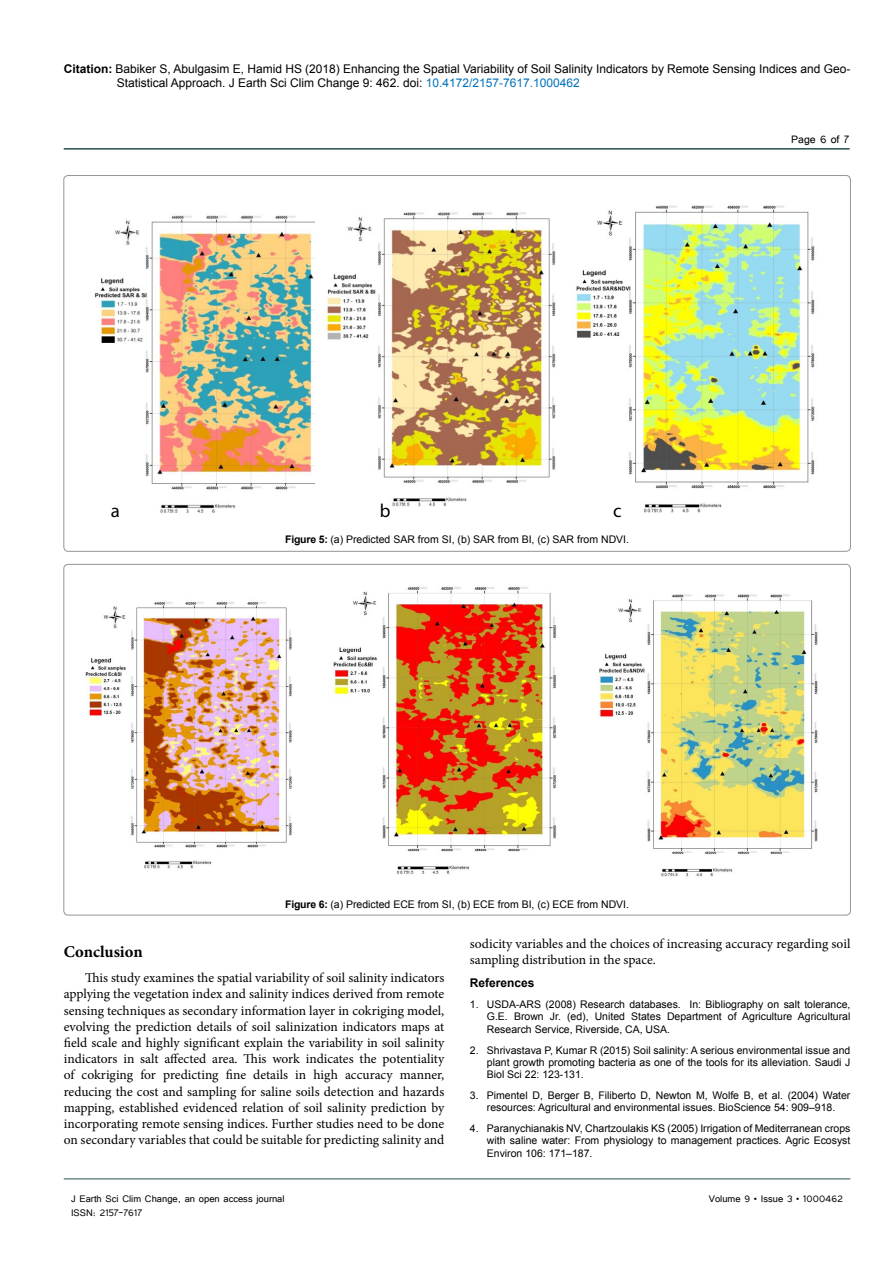
<style>
.page{position:relative;width:893px;height:1263px;background:#fff}
.page>*{position:absolute;margin:0;border:0;box-sizing:border-box;transform-origin:0 0}
.t1{font:18.9px "Myriad Pro";color:#000}
.t2{font:700 16.5px "Minion Pro";color:#000}
.t3{font:13.5px/16.2px "Minion Pro";color:#000;text-align:justify}
.t4{font:13.5px "Tunga";color:#000}
.t5{font:12px/14.4px "Arial";color:#000}
.t6{font:12px "Tunga";color:#000}
.t7{font:700 12px "Arial";color:#000}
.t8{font:10.5px/12.3px "Arial";color:#000;text-align:justify}
.s1{font-weight:700}
.s2{color:#0072bc}
</style>
<div class="page">
<hr style="left:64px;top:148px;width:786px;height:2px;background:#265150">
<hr style="left:64px;top:1179px;width:786px;height:1px;background:#265150">
<img style="left:94px;top:215px;width:221px;height:298px">
<img style="left:326px;top:212px;width:230px;height:295px">
<img style="left:571px;top:205px;width:244px;height:308px">
<img style="left:85px;top:602px;width:207px;height:267px">
<img style="left:333px;top:587px;width:223px;height:287px">
<img style="left:599px;top:594px;width:219px;height:283px">
<p class="t5" style="left:117px;top:61px;width:735px;text-indent:-53px"><span class="s1">Citation:</span> Babiker S, Abulgasim E, Hamid HS (2018) Enhancing the Spatial Variability of Soil Salinity Indicators by Remote Sensing Indices and Geo-<br>Statistical Approach. J Earth Sci Clim Change 9: 462. doi: <span class="s2">10.4172/2157-7617.1000462</span></p>
<h1 class="t1" style="left:111px;top:499px;width:11px">a</h1>
<h1 class="t1" style="left:380px;top:499px;width:12px">b</h1>
<h1 class="t1" style="left:613px;top:499px;width:10px">c</h1>
<p class="t8" style="left:285px;top:533px;width:345px"><span class="s1">Figure 5:</span> (a) Predicted SAR from SI, (b) SAR from BI, (c) SAR from NDVI.</p>
<p class="t8" style="left:285px;top:898px;width:345px"><span class="s1">Figure 6:</span> (a) Predicted ECE from SI, (b) ECE from BI, (c) ECE from NDVI.</p>
<p class="t4" style="left:791px;top:131px;width:59px">Page 6 of 7</p>
<p class="t2" style="left:64px;top:940px;width:81px">Conclusion</p>
<p class="t3" style="left:64px;top:970px;width:382px;text-indent:21px">This study examines the spatial variability of soil salinity indicators applying the vegetation index and salinity indices derived from remote sensing techniques as secondary information layer in cokriging model, evolving the prediction details of soil salinization indicators maps at field scale and highly significant explain the variability in soil salinity indicators in salt affected area. This work indicates the potentiality of cokriging for predicting fine details in high accuracy manner, reducing the cost and sampling for saline soils detection and hazards mapping, established evidenced relation of soil salinity prediction by incorporating remote sensing indices. Further studies need to be done on secondary variables that could be suitable for predicting salinity and</p>
<p class="t3" style="left:470px;top:936px;width:382px">sodicity variables and the choices of increasing accuracy regarding soil sampling distribution in the space.</p>
<p class="t7" style="left:470px;top:975px;width:66px">References</p>
<p class="t8" style="left:487px;top:998px;width:365px;text-indent:-17px">1. USDA-ARS (2008) Research databases. In: Bibliography on salt tolerance, G.E. Brown Jr. (ed), United States Department of Agriculture Agricultural Research Service, Riverside, CA, USA.</p>
<p class="t8" style="left:487px;top:1044px;width:365px;text-indent:-17px">2. Shrivastava P, Kumar R (2015) Soil salinity: A serious environmental issue and plant growth promoting bacteria as one of the tools for its alleviation. Saudi J Biol Sci 22: 123-131.</p>
<p class="t8" style="left:470px;top:1089px;width:382px;text-align:center">3. Pimentel D, Berger B, Filiberto D, Newton M, Wolfe B, et al. (2004) Water resources: Agricultural and environmental issues. BioScience 54: 909–918.</p>
<p class="t8" style="left:487px;top:1122px;width:365px;text-indent:-17px">4. Paranychianakis NV, Chartzoulakis KS (2005) Irrigation of Mediterranean crops with saline water: From physiology to management practices. Agric Ecosyst Environ 106: 171–187.</p>
<p class="t6" style="left:71px;top:1190px;width:215px">J Earth Sci Clim Change, an open access journal</p>
<p class="t6" style="left:709px;top:1190px;width:136px">Volume 9 • Issue 3 • 1000462</p>
<p class="t6" style="left:71px;top:1205px;width:73px">ISSN: 2157-7617</p>
</div>
